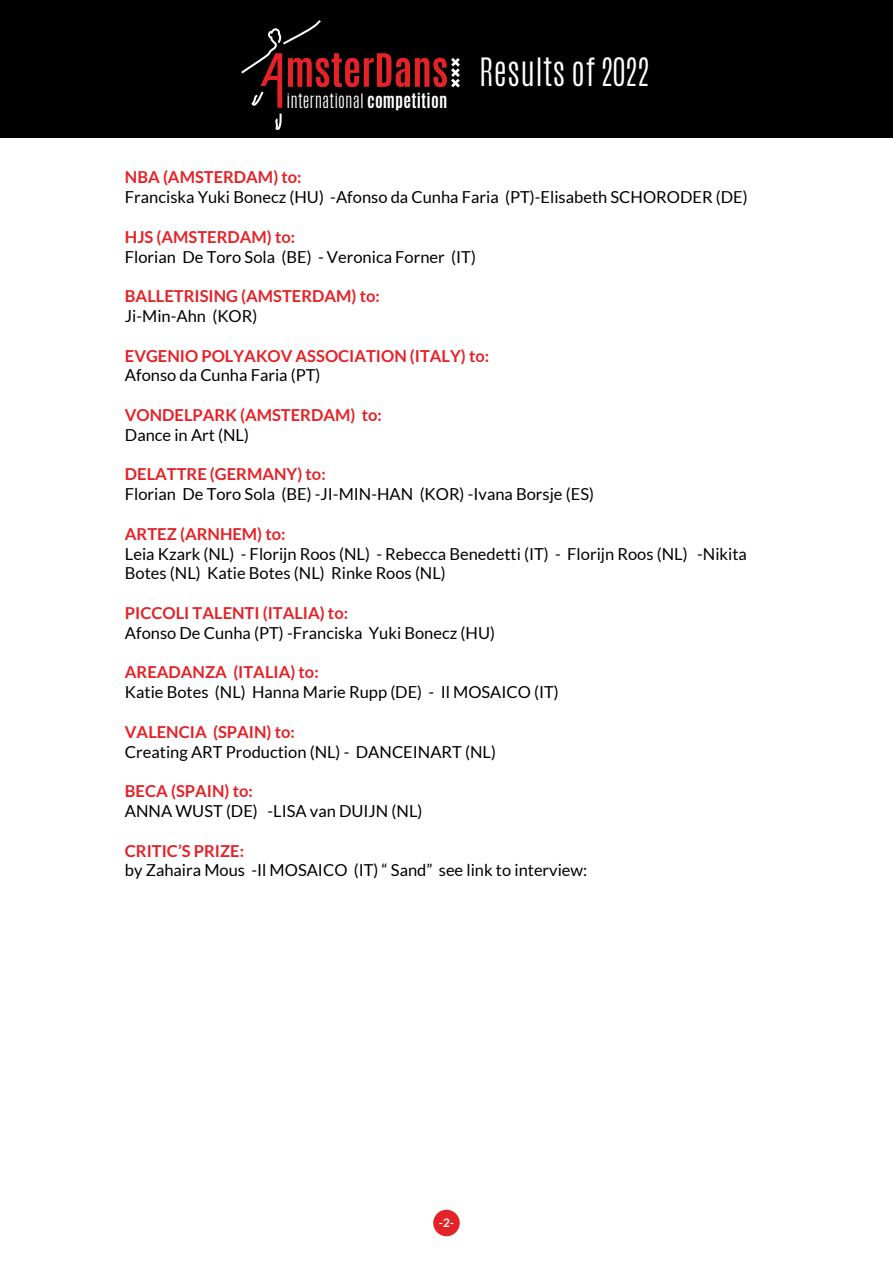
<style>
.page{position:relative;width:893px;height:1263px;background:#fff}
.page>*{position:absolute;margin:0;border:0;box-sizing:border-box;transform-origin:0 0}
.t1{font:300 32.7px "Antonio";letter-spacing:.01em;color:#fff}
.t2{font:16.5px/19.8px "Lato";color:#000}
.t3{font:700 16.5px "Lato";color:#e52227}
.t4{font:300 16.5px "Antonio";letter-spacing:.01em;color:#fff}
.t5{font:700 11.7px "Lato";color:#fff}
.s1{font-weight:700}
</style>
<div class="page">
<div style="left:0;top:0;width:893px;height:137px;background:#000"></div>
<svg style="left:275px;top:114px;width:7px;height:16px"></svg>
<svg style="left:241px;top:20px;width:219px;height:88px"></svg>
<div style="left:433px;top:1210px;width:27px;height:26px;background:#e52227;border-radius:50%"></div>
<p class="t4" style="left:286px;top:89px;width:162px">international <span class="s1">COMPETITION</span></p>
<h1 class="t1" style="left:479px;top:48px;width:172px">Results of 2022</h1>
<p class="t3" style="left:125px;top:168px;width:178px">NBA (AMSTERDAM) to:</p>
<p class="t2" style="left:125px;top:187px;width:624px">Franciska Yuki Bonecz (HU) -Afonso da Cunha Faria (PT)-Elisabeth SCHORODER (DE)</p>
<p class="t3" style="left:125px;top:227px;width:172px">HJS (AMSTERDAM) to:</p>
<p class="t2" style="left:125px;top:247px;width:353px">Florian De Toro Sola (BE) - Veronica Forner (IT)</p>
<p class="t3" style="left:125px;top:287px;width:256px">BALLETRISING (AMSTERDAM) to:</p>
<p class="t2" style="left:125px;top:306px;width:134px">Ji-Min-Ahn (KOR)</p>
<p class="t3" style="left:125px;top:346px;width:366px">EVGENIO POLYAKOV ASSOCIATION (ITALY) to:</p>
<p class="t2" style="left:125px;top:365px;width:197px">Afonso da Cunha Faria (PT)</p>
<p class="t3" style="left:125px;top:405px;width:258px">VONDELPARK (AMSTERDAM) to:</p>
<p class="t2" style="left:125px;top:425px;width:126px">Dance in Art (NL)</p>
<p class="t3" style="left:125px;top:465px;width:202px">DELATTRE (GERMANY) to:</p>
<p class="t2" style="left:125px;top:484px;width:471px">Florian De Toro Sola (BE) -JI-MIN-HAN (KOR) -Ivana Borsje (ES)</p>
<p class="t3" style="left:125px;top:524px;width:162px">ARTEZ (ARNHEM) to:</p>
<p class="t2" style="left:125px;top:544px;width:624px">Leia Kzark (NL) - Florijn Roos (NL) - Rebecca Benedetti (IT) - Florijn Roos (NL) -Nikita<br>Botes (NL) Katie Botes (NL) Rinke Roos (NL)</p>
<p class="t3" style="left:125px;top:603px;width:225px">PICCOLI TALENTI (ITALIA) to:</p>
<p class="t2" style="left:125px;top:623px;width:372px">Afonso De Cunha (PT) -Franciska Yuki Bonecz (HU)</p>
<p class="t3" style="left:125px;top:663px;width:195px">AREADANZA (ITALIA) to:</p>
<p class="t2" style="left:125px;top:682px;width:435px">Katie Botes (NL) Hanna Marie Rupp (DE) - Il MOSAICO (IT)</p>
<p class="t3" style="left:125px;top:722px;width:171px">VALENCIA (SPAIN) to:</p>
<p class="t2" style="left:125px;top:742px;width:373px">Creating ART Production (NL) - DANCEINART (NL)</p>
<p class="t3" style="left:125px;top:782px;width:129px">BECA (SPAIN) to:</p>
<p class="t2" style="left:125px;top:801px;width:299px">ANNA WUST (DE) -LISA van DUIJN (NL)</p>
<p class="t3" style="left:125px;top:841px;width:121px">CRITIC’S PRIZE:</p>
<p class="t2" style="left:125px;top:860px;width:464px">by Zahaira Mous -Il MOSAICO (IT) “ Sand” see link to interview:</p>
<p class="t5" style="left:439px;top:1216px;width:17px">-2-</p>
</div>
